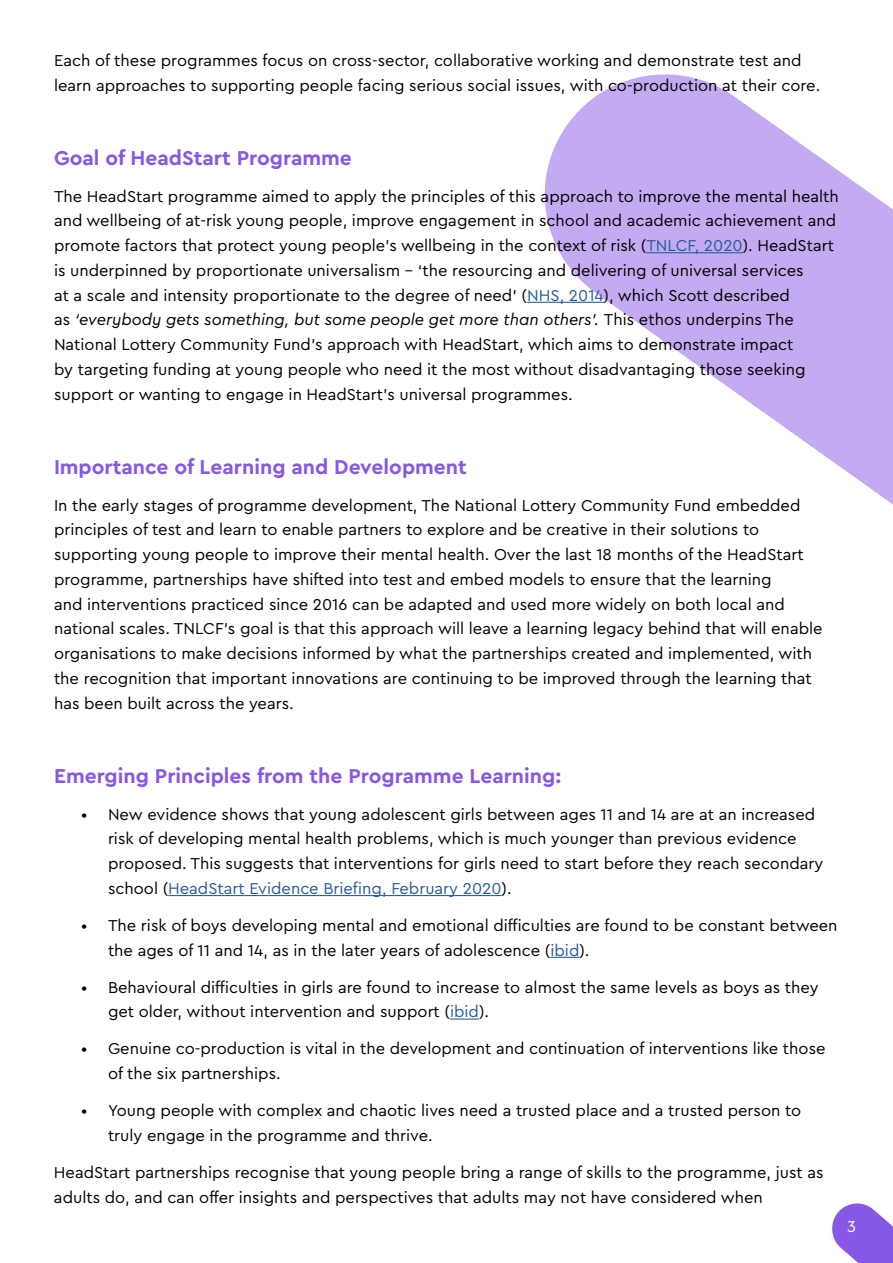
<style>
.page{position:relative;width:893px;height:1263px;background:#fff}
.page>*{position:absolute;margin:0;border:0;box-sizing:border-box;transform-origin:0 0}
.t1{font:700 21px "Cera Pro";color:#8757e5}
.t2{font:16.5px/24.8px "Cera Pro";color:#000}
.t3{font:16.5px "Cera Pro";color:#fff}
.s1{color:#275b9b}
.s2{font-style:italic}
</style>
<div class="page">
<svg style="left:832px;top:1203px;width:61px;height:60px"></svg>
<svg style="left:528px;top:74px;width:365px;height:431px;fill:#c3abf2"></svg>
<hr style="left:646px;top:252px;width:97px;height:1px;background:#275b9b">
<hr style="left:527px;top:302px;width:77px;height:1px;background:#275b9b">
<hr style="left:168px;top:895px;width:334px;height:1px;background:#275b9b">
<svg style="left:550px;top:957px;width:29px;height:1px"></svg>
<svg style="left:450px;top:1018px;width:29px;height:1px"></svg>
<p class="t2" style="left:54px;top:47px;width:768px">Each of these programmes focus on cross-sector, collaborative working and demonstrate test and learn approaches to supporting people facing serious social issues, with co-production at their core.</p>
<p class="t1" style="left:54px;top:144px;width:299px">Goal of HeadStart Programme</p>
<p class="t2" style="left:54px;top:183px;width:786px">The HeadStart programme aimed to apply the principles of this approach to improve the mental health and wellbeing of at-risk young people, improve engagement in school and academic achievement and promote factors that protect young people’s wellbeing in the context of risk (<span class="s1">TNLCF, 2020</span>). HeadStart is underpinned by proportionate universalism – ‘the resourcing and delivering of universal services<br>at a scale and intensity proportionate to the degree of need’ (<span class="s1">NHS, 2014</span>), which Scott described<br>as <span class="s2">‘everybody gets something, but some people get more than others’.</span> This ethos underpins The National Lottery Community Fund’s approach with HeadStart, which aims to demonstrate impact<br>by targeting funding at young people who need it the most without disadvantaging those seeking support or wanting to engage in HeadStart’s universal programmes.</p>
<p class="t1" style="left:54px;top:453px;width:414px">Importance of Learning and Development</p>
<p class="t2" style="left:54px;top:492px;width:770px">In the early stages of programme development, The National Lottery Community Fund embedded principles of test and learn to enable partners to explore and be creative in their solutions to supporting young people to improve their mental health. Over the last 18 months of the HeadStart programme, partnerships have shifted into test and embed models to ensure that the learning<br>and interventions practiced since 2016 can be adapted and used more widely on both local and national scales. TNLCF’s goal is that this approach will leave a learning legacy behind that will enable organisations to make decisions informed by what the partnerships created and implemented, with the recognition that important innovations are continuing to be improved through the learning that has been built across the years.</p>
<p class="t1" style="left:54px;top:762px;width:509px">Emerging Principles from the Programme Learning:</p>
<p class="t2" style="left:108px;top:801px;width:717px;text-indent:-27px">• New evidence shows that young adolescent girls between ages 11 and 14 are at an increased risk of developing mental health problems, which is much younger than previous evidence proposed. This suggests that interventions for girls need to start before they reach secondary school (<span class="s1">HeadStart Evidence Briefing, February 2020</span>).</p>
<p class="t2" style="left:108px;top:912px;width:731px;text-indent:-27px">• The risk of boys developing mental and emotional difficulties are found to be constant between the ages of 11 and 14, as in the later years of adolescence (<span class="s1">ibid</span>).</p>
<p class="t2" style="left:108px;top:974px;width:712px;text-indent:-27px">• Behavioural difficulties in girls are found to increase to almost the same levels as boys as they get older, without intervention and support (<span class="s1">ibid</span>).</p>
<p class="t2" style="left:108px;top:1036px;width:719px;text-indent:-27px">• Genuine co-production is vital in the development and continuation of interventions like those of the six partnerships.</p>
<p class="t2" style="left:108px;top:1097px;width:695px;text-indent:-27px">• Young people with complex and chaotic lives need a trusted place and a trusted person to truly engage in the programme and thrive.</p>
<p class="t2" style="left:54px;top:1159px;width:771px">HeadStart partnerships recognise that young people bring a range of skills to the programme, just as adults do, and can offer insights and perspectives that adults may not have considered when</p>
<p class="t3" style="left:847px;top:1215px;width:10px">3</p>
</div>
